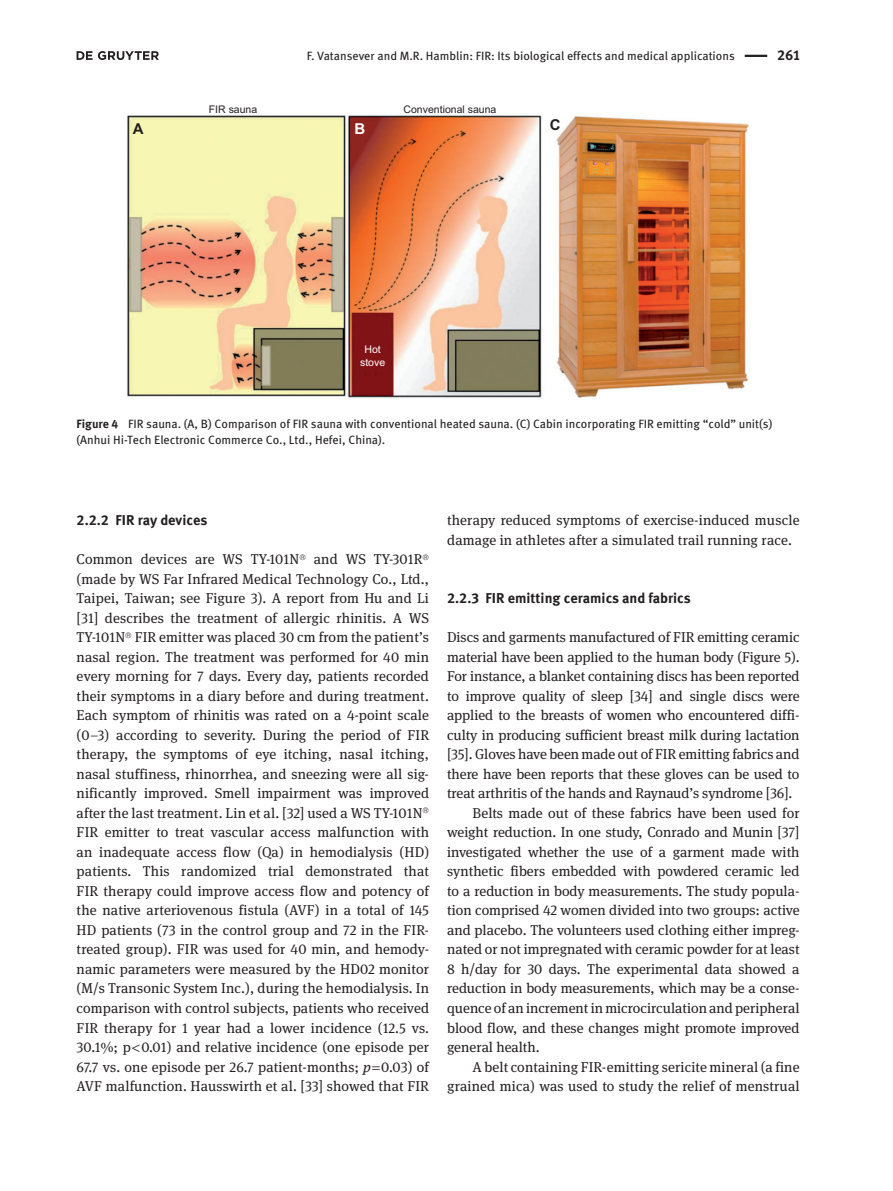
<style>
.page{position:relative;width:893px;height:1191px;background:#fff}
.page>*{position:absolute;margin:0;border:0;box-sizing:border-box;transform-origin:0 0}
.t1{font:700 15px "Arial";color:#231f20}
.t2{font:700 15px "Arial";color:#fff}
.t3{font:14.25px/19.5px "DG Meta Serif Science";color:#231f20}
.t4{font:700 14.25px "DG Meta Science";color:#231f20}
.t5{font:12px/16.5px "DG Meta Science";color:#231f20}
.t6{font:10.5px "Arial";color:#231f20}
.t7{font:10.5px/12.6px "Arial";color:#fff;text-align:center}
.s1{font-weight:700}
.s2{font-style:italic}
</style>
<div class="page">
<svg style="left:77px;top:51px;width:82px;height:9px"></svg>
<hr style="left:745px;top:55px;width:22px;height:2px;background:#231f20">
<img style="left:127px;top:115px;width:622px;height:283px">
<p class="t6" style="left:209px;top:105px;width:50px">FIR sauna</p>
<p class="t5" style="left:307px;top:49px;width:430px">F. Vatansever and M.R. Hamblin: FIR: Its biological effects and medical applications</p>
<p class="t4" style="left:777px;top:50px;width:24px">261</p>
<p class="t6" style="left:404px;top:105px;width:94px">Conventional sauna</p>
<p class="t1" style="left:133px;top:120px;width:12px">A</p>
<p class="t2" style="left:354px;top:120px;width:12px">B</p>
<p class="t7" style="left:360px;top:344px;width:27px">Hot stove</p>
<p class="t1" style="left:550px;top:116px;width:12px">C</p>
<p class="t5" style="left:76px;top:417px;width:697px"><span class="s1">Figure 4</span> FIR sauna. (A, B) Comparison of FIR sauna with conventional heated sauna. (C) Cabin incorporating FIR emitting “ cold ” unit(s) (Anhui Hi-Tech Electronic Commerce Co., Ltd., Hefei, China).</p>
<p class="t4" style="left:77px;top:515px;width:132px">2.2.2 FIR ray devices</p>
<p class="t3" style="left:77px;top:551px;width:354px">Common devices are WS TY-101N and WS TY-301R (made by WS Far Infrared Medical Technology Co., Ltd., Taipei, Taiwan; see Figure 3). A report from Hu and Li [31] describes the treatment of allergic rhinitis. A WS TY-101N FIR emitter was placed 30 cm from the patient ’ s nasal region. The treatment was performed for 40 min every morning for 7 days. Every day, patients recorded their symptoms in a diary before and during treatment.<br>Each symptom of rhinitis was rated on a 4-point scale (0 – 3) according to severity. During the period of FIR therapy, the symptoms of eye itching, nasal itching, nasal stuffiness, rhinorrhea, and sneezing were all sig&shy;nificantly improved. Smell impairment was improved after the last treatment. Lin et al. [32] used a WS TY-101N FIR emitter to treat vascular access malfunction with an inadequate access flow (Qa) in hemodialysis (HD) patients. This randomized trial demonstrated that FIR therapy could improve access flow and potency of the native arteriovenous fistula (AVF) in a total of 145<br>HD patients (73 in the control group and 72 in the FIR&shy;treated group). FIR was used for 40 min, and hemody&shy;namic parameters were measured by the HD02 monitor (M/s Transonic System Inc.), during the hemodialysis. In comparison with control subjects, patients who received FIR therapy for 1 year had a lower incidence (12.5 vs.<br>30.1 % ; p 0.01) and relative incidence (one episode per 67.7 vs. one episode per 26.7 patient-months; <span class="s2">p</span> 0.03) of AVF malfunction. Hausswirth et al. [33] showed that FIR</p>
<p class="t3" style="left:447px;top:512px;width:354px">therapy reduced symptoms of exercise-induced muscle damage in athletes after a simulated trail running race.</p>
<p class="t4" style="left:447px;top:593px;width:245px">2.2.3 FIR emitting ceramics and fabrics</p>
<p class="t3" style="left:447px;top:629px;width:354px">Discs and garments manufactured of FIR emitting ceramic</p>
<p class="t3" style="left:447px;top:649px;width:354px">material have been applied to the human body (Figure 5 ).</p>
<p class="t3" style="left:447px;top:668px;width:354px">For instance, a blanket containing discs has been reported</p>
<p class="t3" style="left:447px;top:688px;width:354px">to improve quality of sleep [34] and single discs were</p>
<p class="t3" style="left:447px;top:707px;width:354px">applied to the breasts of women who encountered diffi-</p>
<p class="t3" style="left:447px;top:727px;width:354px">culty in producing sufficient breast milk during lactation</p>
<p class="t3" style="left:447px;top:746px;width:354px">[35] . Gloves have been made out of FIR emitting fabrics and</p>
<p class="t3" style="left:447px;top:766px;width:354px">there have been reports that these gloves can be used to</p>
<p class="t3" style="left:447px;top:785px;width:347px">treat arthritis of the hands and Raynaud ’ s syndrome [36] .</p>
<p class="t3" style="left:473px;top:805px;width:328px">Belts made out of these fabrics have been used for</p>
<p class="t3" style="left:447px;top:824px;width:354px">weight reduction. In one study, Conrado and Munin [37]</p>
<p class="t3" style="left:447px;top:844px;width:354px">investigated whether the use of a garment made with</p>
<p class="t3" style="left:447px;top:863px;width:354px">synthetic fibers embedded with powdered ceramic led</p>
<p class="t3" style="left:447px;top:883px;width:354px">to a reduction in body measurements. The study popula-</p>
<p class="t3" style="left:447px;top:902px;width:354px">tion comprised 42 women divided into two groups: active</p>
<p class="t3" style="left:447px;top:922px;width:354px">and placebo. The volunteers used clothing either impreg-</p>
<p class="t3" style="left:447px;top:941px;width:354px">nated or not impregnated with ceramic powder for at least</p>
<p class="t3" style="left:447px;top:961px;width:354px">8 h/day for 30 days. The experimental data showed a</p>
<p class="t3" style="left:447px;top:980px;width:354px">reduction in body measurements, which may be a conse-</p>
<p class="t3" style="left:447px;top:1000px;width:354px">quence of an increment in microcirculation and peripheral</p>
<p class="t3" style="left:447px;top:1019px;width:354px">blood flow, and these changes might promote improved</p>
<p class="t3" style="left:447px;top:1039px;width:94px">general health.</p>
<p class="t3" style="left:473px;top:1058px;width:328px">A belt containing FIR-emitting sericite mineral (a fine</p>
<p class="t3" style="left:447px;top:1078px;width:354px">grained mica) was used to study the relief of menstrual</p>
</div>
